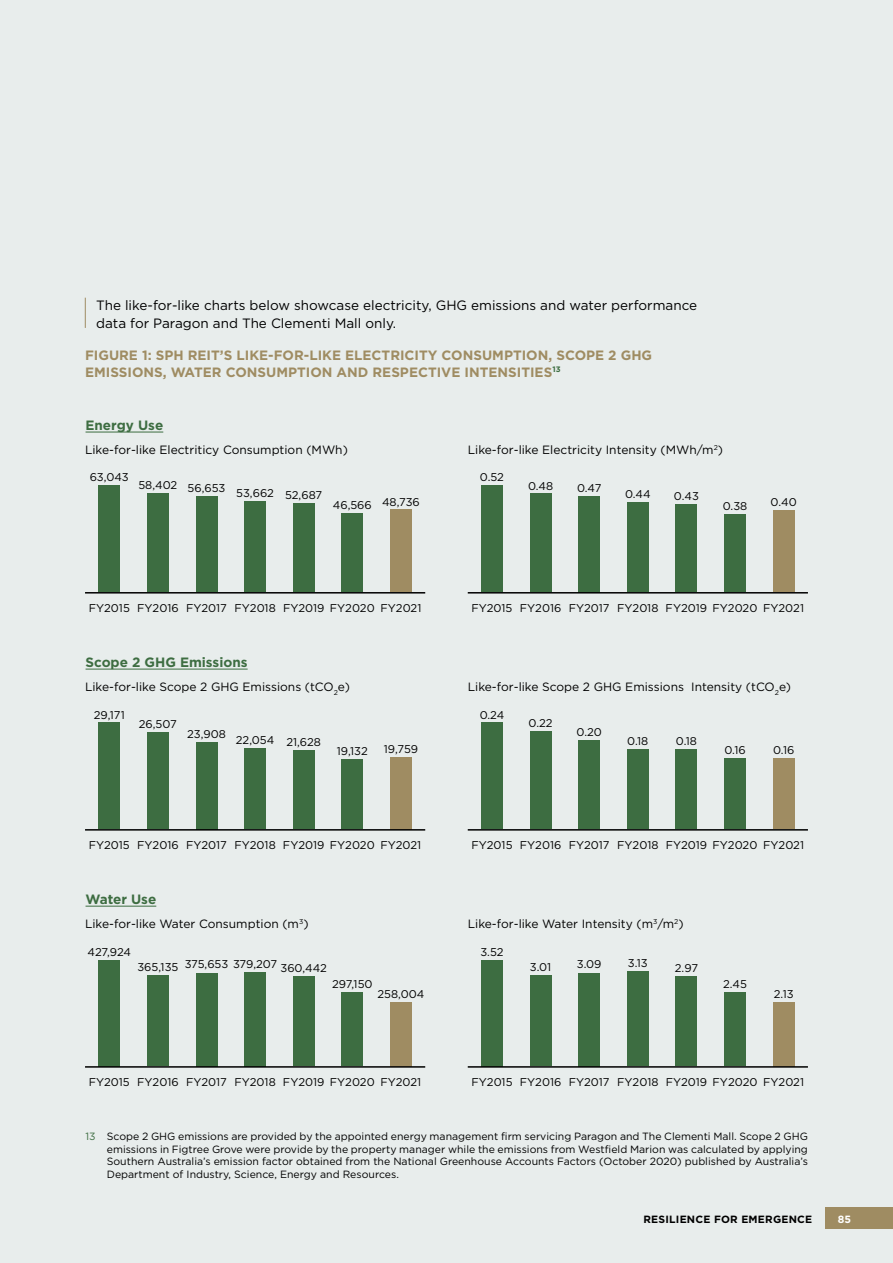
<style>
.page{position:relative;width:893px;height:1263px;background:#e8edec}
.page>*{position:absolute;margin:0;border:0;box-sizing:border-box;transform-origin:0 0}
.t1{font:13.5px/18px "Gotham";color:#000}
.t2{font:700 13.5px/16.2px "Gotham";color:#9f8c62}
.t3{font:700 13.5px "Gotham";color:#3d6d41}
.t4{font:12px "Gotham";color:#000}
.t5{font:11.25px "Gotham";color:#000}
.t6{font:11.25px "Gotham";letter-spacing:-.02em;color:#000}
.t7{font:10.5px/12.6px "Gotham";color:#000;text-align:justify}
.t8{font:700 10.5px "Gotham";letter-spacing:.02em;color:#000}
.t9{font:700 10.5px "Gotham";color:#fff}
.s1{color:#3d6d41}
</style>
<div class="page">
<hr style="left:85px;top:298px;width:1px;height:30px;background:#9f8c62">
<hr style="left:86px;top:432px;width:77px;height:1px;background:#3d6d41">
<hr style="left:86px;top:669px;width:162px;height:1px;background:#3d6d41">
<hr style="left:86px;top:906px;width:70px;height:1px;background:#3d6d41">
<div style="left:99px;top:486px;width:21px;height:106px;background:#3d6d41"></div>
<div style="left:99px;top:723px;width:21px;height:106px;background:#3d6d41"></div>
<div style="left:99px;top:960px;width:21px;height:106px;background:#3d6d41"></div>
<div style="left:481px;top:960px;width:22px;height:106px;background:#3d6d41"></div>
<div style="left:481px;top:723px;width:22px;height:106px;background:#3d6d41"></div>
<div style="left:481px;top:486px;width:22px;height:106px;background:#3d6d41"></div>
<div style="left:147px;top:494px;width:22px;height:98px;background:#3d6d41"></div>
<div style="left:147px;top:732px;width:22px;height:97px;background:#3d6d41"></div>
<div style="left:147px;top:975px;width:22px;height:91px;background:#3d6d41"></div>
<div style="left:530px;top:975px;width:21px;height:91px;background:#3d6d41"></div>
<div style="left:530px;top:732px;width:21px;height:97px;background:#3d6d41"></div>
<div style="left:530px;top:494px;width:21px;height:98px;background:#3d6d41"></div>
<div style="left:196px;top:496px;width:21px;height:96px;background:#3d6d41"></div>
<div style="left:196px;top:742px;width:21px;height:87px;background:#3d6d41"></div>
<div style="left:196px;top:973px;width:21px;height:93px;background:#3d6d41"></div>
<div style="left:579px;top:973px;width:21px;height:93px;background:#3d6d41"></div>
<div style="left:579px;top:740px;width:21px;height:89px;background:#3d6d41"></div>
<div style="left:579px;top:496px;width:21px;height:96px;background:#3d6d41"></div>
<div style="left:244px;top:501px;width:22px;height:91px;background:#3d6d41"></div>
<div style="left:244px;top:749px;width:22px;height:80px;background:#3d6d41"></div>
<div style="left:244px;top:972px;width:22px;height:94px;background:#3d6d41"></div>
<div style="left:627px;top:972px;width:21px;height:94px;background:#3d6d41"></div>
<div style="left:627px;top:749px;width:21px;height:80px;background:#3d6d41"></div>
<div style="left:627px;top:502px;width:21px;height:90px;background:#3d6d41"></div>
<div style="left:293px;top:503px;width:21px;height:89px;background:#3d6d41"></div>
<div style="left:293px;top:750px;width:21px;height:79px;background:#3d6d41"></div>
<div style="left:293px;top:976px;width:21px;height:90px;background:#3d6d41"></div>
<div style="left:676px;top:976px;width:21px;height:90px;background:#3d6d41"></div>
<div style="left:676px;top:749px;width:21px;height:80px;background:#3d6d41"></div>
<div style="left:676px;top:504px;width:21px;height:88px;background:#3d6d41"></div>
<div style="left:342px;top:513px;width:21px;height:79px;background:#3d6d41"></div>
<div style="left:342px;top:759px;width:21px;height:70px;background:#3d6d41"></div>
<div style="left:342px;top:992px;width:21px;height:74px;background:#3d6d41"></div>
<div style="left:724px;top:992px;width:22px;height:74px;background:#3d6d41"></div>
<div style="left:724px;top:758px;width:22px;height:71px;background:#3d6d41"></div>
<div style="left:724px;top:514px;width:22px;height:78px;background:#3d6d41"></div>
<div style="left:390px;top:510px;width:22px;height:82px;background:#9f8c62"></div>
<div style="left:390px;top:757px;width:22px;height:72px;background:#9f8c62"></div>
<div style="left:390px;top:1002px;width:22px;height:64px;background:#9f8c62"></div>
<div style="left:773px;top:1002px;width:21px;height:64px;background:#9f8c62"></div>
<div style="left:773px;top:758px;width:21px;height:71px;background:#9f8c62"></div>
<div style="left:773px;top:510px;width:21px;height:82px;background:#9f8c62"></div>
<hr style="left:85px;top:592px;width:340px;height:1px;background:#000">
<hr style="left:85px;top:829px;width:340px;height:2px;background:#000">
<hr style="left:468px;top:829px;width:340px;height:2px;background:#000">
<hr style="left:468px;top:592px;width:340px;height:1px;background:#000">
<hr style="left:85px;top:1066px;width:340px;height:2px;background:#000">
<hr style="left:468px;top:1066px;width:340px;height:2px;background:#000">
<div style="left:825px;top:1208px;width:68px;height:21px;background:#9f8c62"></div>
<p class="t1" style="left:96px;top:296px;width:603px">The like-for-like charts below showcase electricity, GHG emissions and water performance data for Paragon and The Clementi Mall only.</p>
<p class="t2" style="left:85px;top:347px;width:569px">FIGURE 1: SPH REIT’S LIKE-FOR-LIKE ELECTRICITY CONSUMPTION, SCOPE 2 GHG<br>EMISSIONS, WATER CONSUMPTION AND RESPECTIVE INTENSITIES<sup>13</sup></p>
<p class="t3" style="left:86px;top:418px;width:79px">Energy Use</p>
<p class="t4" style="left:85px;top:443px;width:264px">Like-for-like Electriticy Consumption (MWh)</p>
<p class="t4" style="left:468px;top:443px;width:257px">Like-for-like Electricity Intensity (MWh/m<sup>2</sup>)</p>
<p class="t5" style="left:90px;top:471px;width:41px">63,043</p>
<p class="t5" style="left:138px;top:479px;width:40px">58,402</p>
<p class="t5" style="left:480px;top:471px;width:26px">0.52</p>
<p class="t5" style="left:188px;top:482px;width:39px">56,653</p>
<p class="t5" style="left:528px;top:479px;width:27px">0.48</p>
<p class="t5" style="left:577px;top:481px;width:26px">0.47</p>
<p class="t5" style="left:236px;top:487px;width:39px">53,662</p>
<p class="t5" style="left:625px;top:488px;width:27px">0.44</p>
<p class="t5" style="left:285px;top:489px;width:39px">52,687</p>
<p class="t5" style="left:674px;top:490px;width:27px">0.43</p>
<p class="t5" style="left:382px;top:495px;width:39px">48,736</p>
<p class="t5" style="left:333px;top:499px;width:41px">46,566</p>
<p class="t5" style="left:771px;top:496px;width:28px">0.40</p>
<p class="t5" style="left:723px;top:500px;width:26px">0.38</p>
<p class="t5" style="left:89px;top:601px;width:334px">FY2015 FY2016 FY2017 FY2018 FY2019 FY2020 FY2021</p>
<p class="t5" style="left:471px;top:601px;width:334px">FY2015 FY2016 FY2017 FY2018 FY2019 FY2020 FY2021</p>
<p class="t3" style="left:86px;top:655px;width:164px">Scope 2 GHG Emissions</p>
<p class="t4" style="left:85px;top:680px;width:266px">Like-for-like Scope 2 GHG Emissions (tCO<sub>2</sub>e)</p>
<p class="t4" style="left:468px;top:680px;width:325px">Like-for-like Scope 2 GHG Emissions Intensity (tCO<sub>2</sub>e)</p>
<p class="t5" style="left:94px;top:708px;width:32px">29,171</p>
<p class="t5" style="left:139px;top:718px;width:40px">26,507</p>
<p class="t5" style="left:187px;top:727px;width:40px">23,908</p>
<p class="t5" style="left:236px;top:734px;width:40px">22,054</p>
<p class="t5" style="left:286px;top:736px;width:36px">21,628</p>
<p class="t5" style="left:337px;top:745px;width:33px">19,132</p>
<p class="t5" style="left:384px;top:743px;width:36px">19,759</p>
<p class="t5" style="left:480px;top:708px;width:26px">0.24</p>
<p class="t5" style="left:529px;top:717px;width:26px">0.22</p>
<p class="t5" style="left:576px;top:726px;width:27px">0.20</p>
<p class="t5" style="left:627px;top:735px;width:23px">0.18</p>
<p class="t5" style="left:676px;top:735px;width:23px">0.18</p>
<p class="t5" style="left:724px;top:744px;width:23px">0.16</p>
<p class="t5" style="left:773px;top:744px;width:23px">0.16</p>
<p class="t5" style="left:89px;top:838px;width:334px">FY2015 FY2016 FY2017 FY2018 FY2019 FY2020 FY2021</p>
<p class="t5" style="left:471px;top:838px;width:334px">FY2015 FY2016 FY2017 FY2018 FY2019 FY2020 FY2021</p>
<p class="t3" style="left:86px;top:892px;width:72px">Water Use</p>
<p class="t4" style="left:85px;top:917px;width:225px">Like-for-like Water Consumption (m<sup>3</sup>)</p>
<p class="t4" style="left:468px;top:917px;width:217px">Like-for-like Water Intensity (m<sup>3</sup>/m<sup>2</sup>)</p>
<p class="t5" style="left:87px;top:945px;width:45px">427,924</p>
<p class="t5" style="left:480px;top:945px;width:25px">3.52</p>
<p class="t5" style="left:628px;top:957px;width:22px">3.13</p>
<p class="t6" style="left:185px;top:958px;width:94px">375,653 379,207</p>
<p class="t5" style="left:577px;top:958px;width:26px">3.09</p>
<p class="t5" style="left:137px;top:961px;width:43px">365,135</p>
<p class="t5" style="left:530px;top:961px;width:23px">3.01</p>
<p class="t5" style="left:280px;top:962px;width:48px">360,442</p>
<p class="t5" style="left:675px;top:962px;width:25px">2.97</p>
<p class="t5" style="left:332px;top:978px;width:42px">297,150</p>
<p class="t5" style="left:723px;top:978px;width:25px">2.45</p>
<p class="t5" style="left:378px;top:987px;width:48px">258,004</p>
<p class="t5" style="left:774px;top:988px;width:21px">2.13</p>
<p class="t5" style="left:89px;top:1075px;width:334px">FY2015 FY2016 FY2017 FY2018 FY2019 FY2020 FY2021</p>
<p class="t5" style="left:471px;top:1075px;width:334px">FY2015 FY2016 FY2017 FY2018 FY2019 FY2020 FY2021</p>
<p class="t7" style="left:107px;top:1130px;width:703px;text-indent:-21px"><span class="s1">13</span> Scope 2 GHG emissions are provided by the appointed energy management firm servicing Paragon and The Clementi Mall. Scope 2 GHG emissions in Figtree Grove were provide by the property manager while the emissions from Westfield Marion was calculated by applying Southern Australia’s emission factor obtained from the National Greenhouse Accounts Factors (October 2020) published by Australia’s Department of Industry, Science, Energy and Resources.</p>
<p class="t8" style="left:643px;top:1213px;width:170px">RESILIENCE FOR EMERGENCE</p>
<p class="t9" style="left:838px;top:1213px;width:15px">85</p>
</div>
